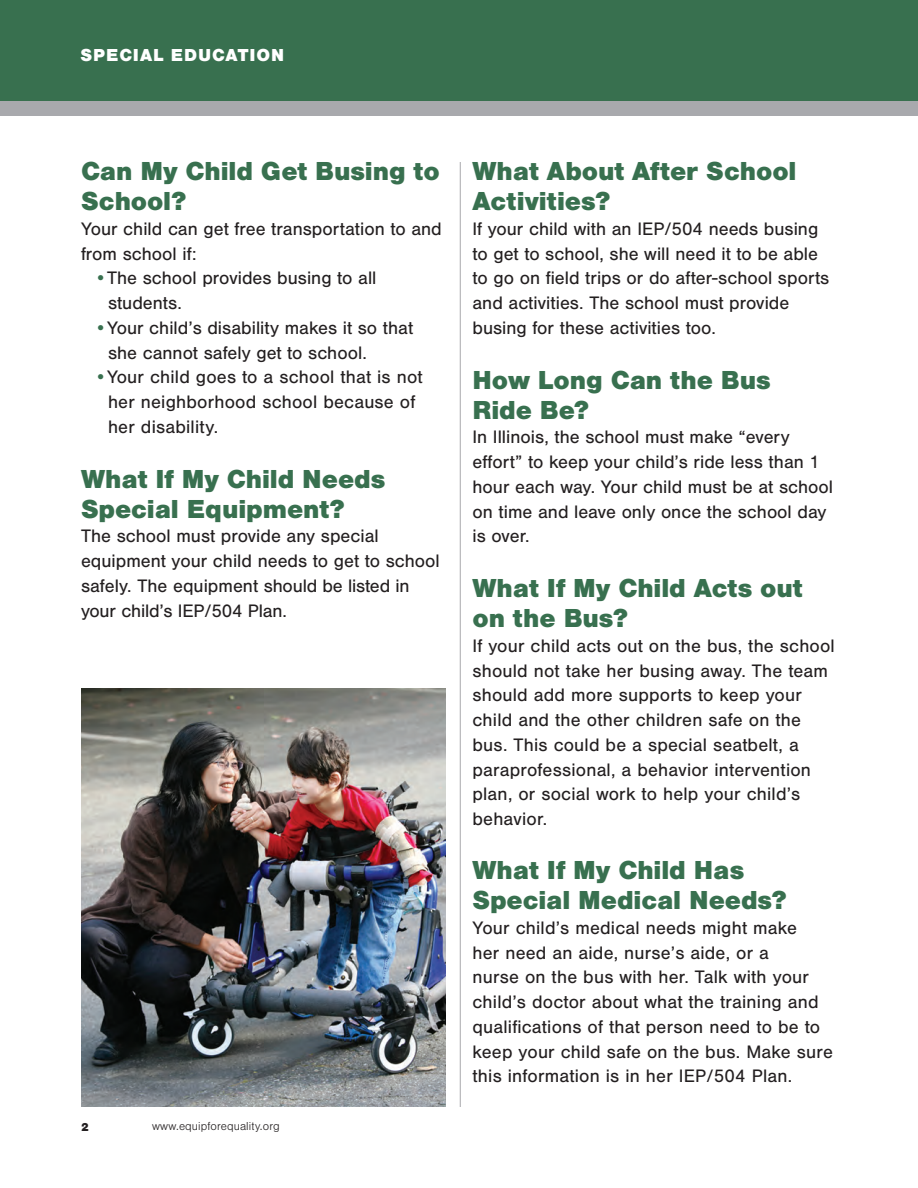
<style>
.page{position:relative;width:918px;height:1188px;background:#fff}
.page>*{position:absolute;margin:0;border:0;box-sizing:border-box;transform-origin:0 0}
.t1{font:900 27px/30px "Nimbus San";letter-spacing:-.005em;color:#38704f}
.t2{font:18.75px/24.8px "Nimbus San";letter-spacing:.005em;color:#231f20}
.t3{font:900 18px "Nimbus San";letter-spacing:.05em;color:#fff}
.t4{font:300 12px "Nimbus San";letter-spacing:.01em;color:#231f20}
.t5{font:900 12px "Nimbus San";color:#231f20}
.s1{color:#38704f}
</style>
<div class="page">
<div style="left:0;top:0;width:918px;height:101px;background:#38704f"></div>
<div style="left:0;top:101px;width:918px;height:14px;background:#a8a9ad"></div>
<hr style="left:460px;top:162px;width:1px;height:945px;background:#a8a9ad">
<img style="left:81px;top:689px;width:365px;height:418px">
<p class="t3" style="left:81px;top:44px;width:205px">SPECIAL EDUCATION</p>
<h1 class="t1" style="left:81px;top:156px;width:360px">Can My Child Get Busing to<br>School?</h1>
<p class="t2" style="left:81px;top:216px;width:362px">Your child can get free transportation to and from school if:</p>
<p class="t2" style="left:108px;top:266px;width:270px;text-indent:-14px"><span class="s1">•</span>The school provides busing to all students.</p>
<p class="t2" style="left:108px;top:315px;width:307px;text-indent:-14px"><span class="s1">•</span>Your child’s disability makes it so that she cannot safely get to school.</p>
<p class="t2" style="left:108px;top:365px;width:316px;text-indent:-14px"><span class="s1">•</span>Your child goes to a school that is not her neighborhood school because of her disability.</p>
<h1 class="t1" style="left:81px;top:464px;width:306px">What If My Child Needs<br>Special Equipment?</h1>
<p class="t2" style="left:81px;top:524px;width:360px">The school must provide any special equipment your child needs to get to school safely. The equipment should be listed in your child’s IEP/504 Plan.</p>
<p class="t5" style="left:81px;top:1120px;width:9px">2</p>
<p class="t4" style="left:152px;top:1120px;width:129px">www.equipforequality.org</p>
<h1 class="t1" style="left:472px;top:156px;width:326px">What About After School<br>Activities?</h1>
<p class="t2" style="left:472px;top:216px;width:358px">If your child with an IEP/504 needs busing to get to school, she will need it to be able to go on field trips or do after-school sports and activities. The school must provide busing for these activities too.</p>
<h1 class="t1" style="left:472px;top:365px;width:300px">How Long Can the Bus<br>Ride Be?</h1>
<p class="t2" style="left:472px;top:425px;width:362px">In Illinois, the school must make “every effort” to keep your child’s ride less than 1 hour each way. Your child must be at school on time and leave only once the school day is over.</p>
<h1 class="t1" style="left:472px;top:573px;width:332px">What If My Child Acts out on the Bus?</h1>
<p class="t2" style="left:472px;top:633px;width:364px">If your child acts out on the bus, the school should not take her busing away. The team should add more supports to keep your child and the other children safe on the bus. This could be a special seatbelt, a paraprofessional, a behavior intervention plan, or social work to help your child’s behavior.</p>
<h1 class="t1" style="left:472px;top:855px;width:316px">What If My Child Has<br>Special Medical Needs?</h1>
<p class="t2" style="left:472px;top:915px;width:362px">Your child’s medical needs might make<br>her need an aide, nurse’s aide, or a<br>nurse on the bus with her. Talk with your child’s doctor about what the training and qualifications of that person need to be to keep your child safe on the bus. Make sure this information is in her IEP/504 Plan.</p>
</div>
